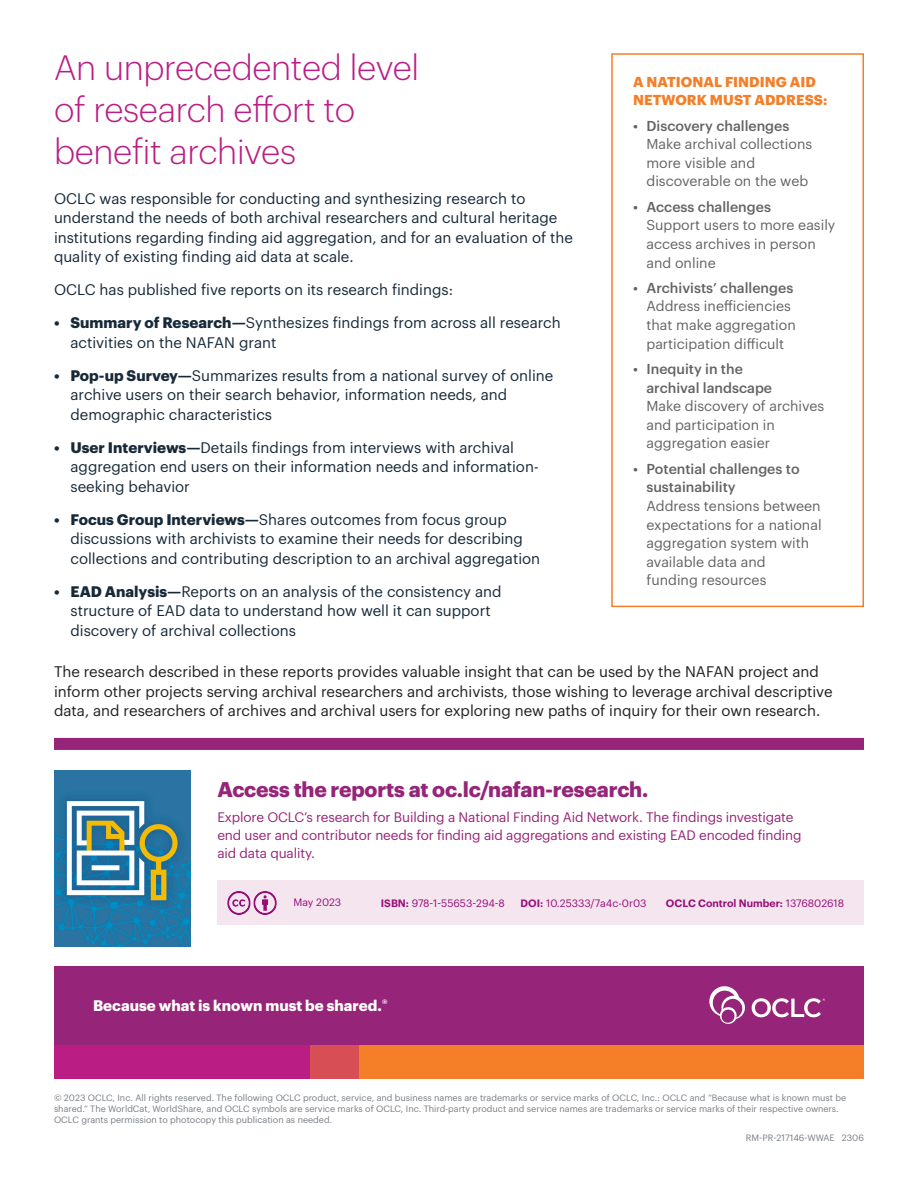
<style>
.page{position:relative;width:918px;height:1188px;background:#fff}
.page>*{position:absolute;margin:0;border:0;box-sizing:border-box;transform-origin:0 0}
.t1{font:300 34.5px/42px "Graphik";letter-spacing:-.01em;color:#ba1d84}
.t2{font:700 20.85px "Graphik";letter-spacing:-.01em;color:#962478}
.t3{font:15px/19.5px "Graphik";color:#172938}
.t4{font:15px/19.5px "Graphik";color:#231f20}
.t5{font:700 15px "Graphik";color:#fff}
.t6{font:14.1px/18.6px "Graphik";color:#636366}
.t7{font:500 14.1px/18.6px "Graphik";color:#636366}
.t8{font:700 14.1px/18.6px "Graphik";letter-spacing:.005em;color:#f47f28}
.t9{font:13.5px/18px "Graphik";letter-spacing:-.01em;color:#962478}
.t10{font:10.5px "Graphik";color:#970c76}
.t11{font:600 10.5px "Graphik";color:#970c76}
.t12{font:9px/10.8px "Graphik";color:#787d83}
.s1{font-weight:700}
.s2{font-weight:600}
.s3{font-weight:400}
</style>
<div class="page">
<div style="left:54px;top:738px;width:810px;height:12px;background:#962478"></div>
<div style="left:54px;top:1045px;width:256px;height:33px;background:#ba1d84"></div>
<div style="left:310px;top:1045px;width:554px;height:33px;background:#f47f28"></div>
<div style="left:310px;top:1045px;width:49px;height:33px;background:#d74e55"></div>
<div style="left:54px;top:967px;width:810px;height:78px;background:#962478"></div>
<svg style="left:709px;top:986px;width:36px;height:38px"></svg>
<svg style="left:752px;top:998px;width:73px;height:19px"></svg>
<div style="left:217px;top:881px;width:647px;height:44px;background:#f5e5ef"></div>
<img style="left:228px;top:891px;width:48px;height:23px">
<div style="left:611px;top:53px;width:253px;height:554px;border:2px solid #f47f28"></div>
<img style="left:54px;top:770px;width:136px;height:176px">
<h1 class="t1" style="left:54px;top:44px;width:367px">An unprecedented level of research effort to benefit archives</h1>
<p class="t3" style="left:54px;top:187px;width:521px">OCLC was responsible for conducting and synthesizing research to understand the needs of both archival researchers and cultural heritage institutions regarding finding aid aggregation, and for an evaluation of the quality of existing finding aid data at scale.</p>
<p class="t3" style="left:54px;top:279px;width:401px">OCLC has published five reports on its research findings:</p>
<p class="t3" style="left:70px;top:312px;width:492px;text-indent:-16px"><span class="s1">• Summary of Research—</span>Synthesizes findings from across all research activities on the NAFAN grant</p>
<p class="t3" style="left:70px;top:364px;width:484px;text-indent:-16px"><span class="s1">• Pop-up Survey—</span>Summarizes results from a national survey of online archive users on their search behavior, information needs, and demographic characteristics</p>
<p class="t3" style="left:70px;top:436px;width:470px;text-indent:-16px"><span class="s1">• User Interviews—</span>Details findings from interviews with archival aggregation end users on their information needs and information&shy;seeking behavior</p>
<p class="t3" style="left:70px;top:508px;width:471px;text-indent:-16px"><span class="s1">• Focus Group Interviews—</span>Shares outcomes from focus group discussions with archivists to examine their needs for describing collections and contributing description to an archival aggregation</p>
<p class="t3" style="left:70px;top:580px;width:433px;text-indent:-16px"><span class="s1">• EAD Analysis—</span>Reports on an analysis of the consistency and structure of EAD data to understand how well it can support discovery of archival collections</p>
<p class="t8" style="left:633px;top:71px;width:196px">A NATIONAL FINDING AID<br>NETWORK MUST ADDRESS:</p>
<p class="t7" style="left:633px;top:115px;width:158px">• Discovery challenges</p>
<p class="t6" style="left:646px;top:134px;width:167px">Make archival collections more visible and discoverable on the web</p>
<p class="t7" style="left:633px;top:196px;width:139px">• Access challenges</p>
<p class="t6" style="left:646px;top:215px;width:190px">Support users to more easily access archives in person and online</p>
<p class="t7" style="left:633px;top:277px;width:162px">• Archivists’ challenges</p>
<p class="t6" style="left:646px;top:296px;width:151px">Address inefficiencies that make aggregation participation difficult</p>
<p class="t7" style="left:646px;top:358px;width:127px;text-indent:-13px">• Inequity in the archival landscape</p>
<p class="t6" style="left:646px;top:396px;width:179px">Make discovery of archives and participation in aggregation easier</p>
<p class="t7" style="left:646px;top:458px;width:155px;text-indent:-13px">• Potential challenges to sustainability</p>
<p class="t6" style="left:646px;top:495px;width:177px">Address tensions between expectations for a national aggregation system with available data and<br>funding resources</p>
<p class="t4" style="left:54px;top:661px;width:780px">The research described in these reports provides valuable insight that can be used by the NAFAN project and inform other projects serving archival researchers and archivists, those wishing to leverage archival descriptive data, and researchers of archives and archival users for exploring new paths of inquiry for their own research.</p>
<h2 class="t2" style="left:217px;top:774px;width:432px">Access the reports at oc.lc/nafan-research.</h2>
<p class="t9" style="left:217px;top:807px;width:586px">Explore OCLC’s research for Building a National Finding Aid Network. The findings investigate end user and contributor needs for finding aid aggregations and existing EAD encoded finding aid data quality.</p>
<p class="t10" style="left:293px;top:895px;width:49px">May 2023</p>
<p class="t10" style="left:381px;top:895px;width:126px"><span class="s2">ISBN:</span> 978-1-55653-294-8</p>
<p class="t10" style="left:521px;top:895px;width:127px"><span class="s2">DOI:</span> 10.25333/7a4c-0r03</p>
<p class="t11" style="left:666px;top:895px;width:180px">OCLC Control Number: <span class="s3">1376802618</span></p>
<p class="t5" style="left:93px;top:994px;width:296px">Because what is known must be shared.<sup>®</sup></p>
<p class="t12" style="left:54px;top:1092px;width:794px">© 2023 OCLC, Inc. All rights reserved. The following OCLC product, service, and business names are trademarks or service marks of OCLC, Inc.: OCLC and “Because what is known must be shared.” The WorldCat, WorldShare, and OCLC symbols are service marks of OCLC, Inc. Third-party product and service names are trademarks or service marks of their respective owners.<br>OCLC grants permission to photocopy this publication as needed.</p>
<p class="t12" style="left:746px;top:1132px;width:120px">RM-PR-217146-WWAE 2306</p>
</div>
